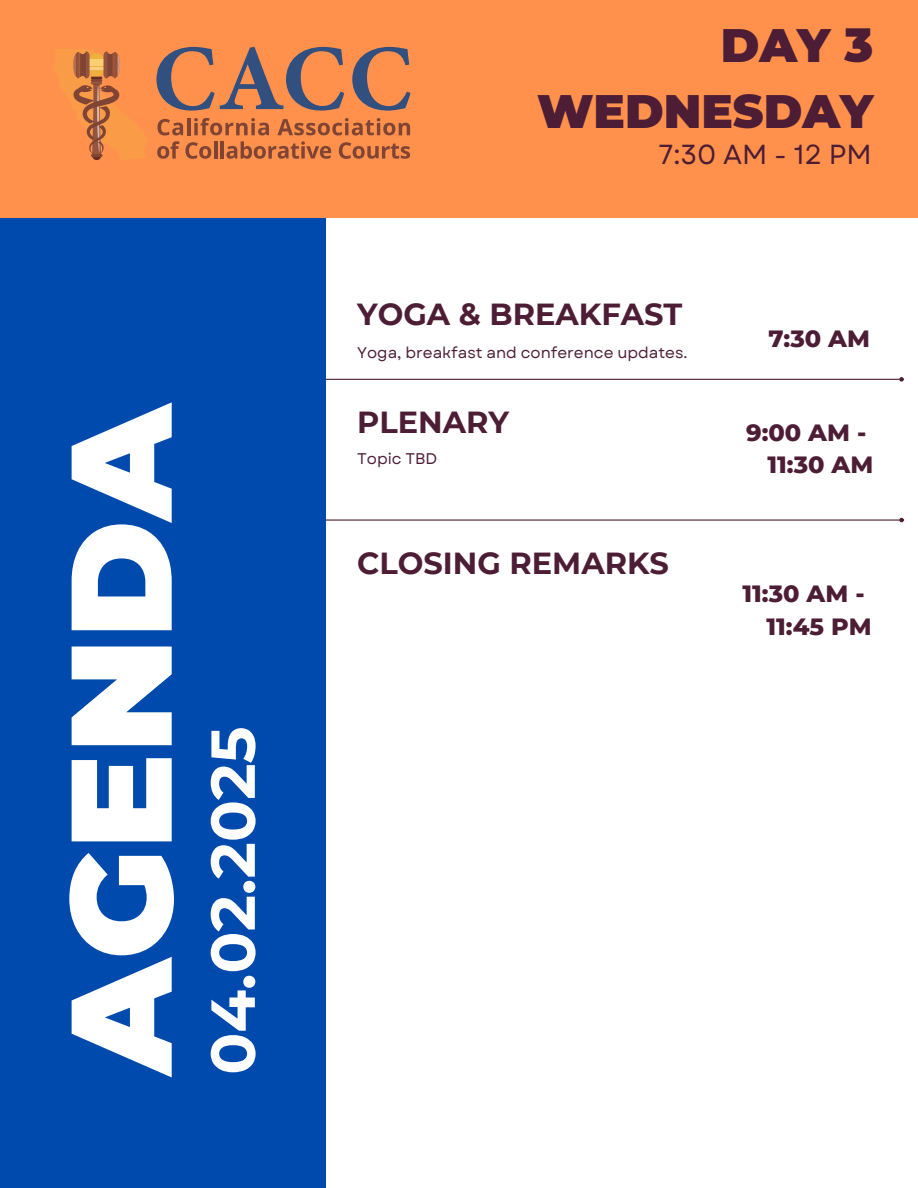
<style>
.page{position:relative;width:918px;height:1188px;background:#fff}
.page>*{position:absolute;margin:0;border:0;box-sizing:border-box;transform-origin:0 0}
.t1{font:900 142.95px "Montserrat";color:#fff}
.t2{font:700 62.1px "Montserrat";color:#fff}
.t3{font:900 46.8px/65.2px "Montserrat";color:#4d1d35;text-align:right}
.t4{font:700 30.45px "Montserrat";color:#4d1d35}
.t5{font:27.6px "Garet";color:#4d1d35}
.t6{font:800 24px/32.7px "Montserrat";color:#4d1d35;text-align:right}
.t7{font:15.45px "Garet";color:#4d1d35}
</style>
<div class="page">
<div style="left:0;top:0;width:326px;height:1188px;background:#004aad"></div>
<div style="left:0;top:0;width:918px;height:218px;background:#ff914d"></div>
<hr style="left:326px;top:379px;width:574px;height:1px;background:#4d1d35">
<svg style="left:899px;top:377px;width:5px;height:5px"></svg>
<hr style="left:326px;top:519px;width:574px;height:2px;background:#4d1d35">
<svg style="left:899px;top:518px;width:5px;height:4px"></svg>
<svg style="left:156px;top:47px;width:188px;height:64px"></svg>
<svg style="left:352px;top:47px;width:59px;height:64px"></svg>
<svg style="left:73px;top:51px;width:47px;height:110px"></svg>
<svg style="left:158px;top:119px;width:25px;height:16px"></svg>
<hr style="left:187px;top:118px;width:3px;height:17px;background:#7f4433">
<svg style="left:194px;top:118px;width:75px;height:17px"></svg>
<svg style="left:277px;top:118px;width:133px;height:17px"></svg>
<svg style="left:157px;top:141px;width:54px;height:18px"></svg>
<hr style="left:214px;top:141px;width:3px;height:18px;background:#7f4433">
<hr style="left:220px;top:141px;width:4px;height:18px;background:#7f4433">
<svg style="left:226px;top:141px;width:105px;height:18px"></svg>
<svg style="left:339px;top:142px;width:71px;height:17px"></svg>
<p class="t1" style="left:33px;top:1075px;width:676px;rotate:-90deg">AGENDA</p>
<p class="t2" style="left:195px;top:1075px;width:350px;rotate:-90deg">04.02.2025</p>
<h6 class="t3" style="left:537px;top:13px;width:338px">DAY 3<br>WEDNESDAY</h6>
<h4 class="t5" style="left:658px;top:135px;width:215px">7:30 AM - 12 PM</h4>
<h6 class="t4" style="left:357px;top:295px;width:327px">YOGA &amp; BREAKFAST</h6>
<h4 class="t7" style="left:357px;top:342px;width:332px">Yoga, breakfast and conference updates.</h4>
<h2 class="t4" style="left:357px;top:403px;width:153px">PLENARY</h2>
<h1 class="t7" style="left:357px;top:448px;width:82px">Topic TBD</h1>
<h5 class="t4" style="left:357px;top:544px;width:313px">CLOSING REMARKS</h5>
<p class="t6" style="left:768px;top:322px;width:103px">7:30 AM</p>
<h3 class="t6" style="left:746px;top:416px;width:129px">9:00 AM -<br>11:30 AM</h3>
<p class="t6" style="left:743px;top:577px;width:131px">11:30 AM -<br>11:45 PM</p>
</div>
